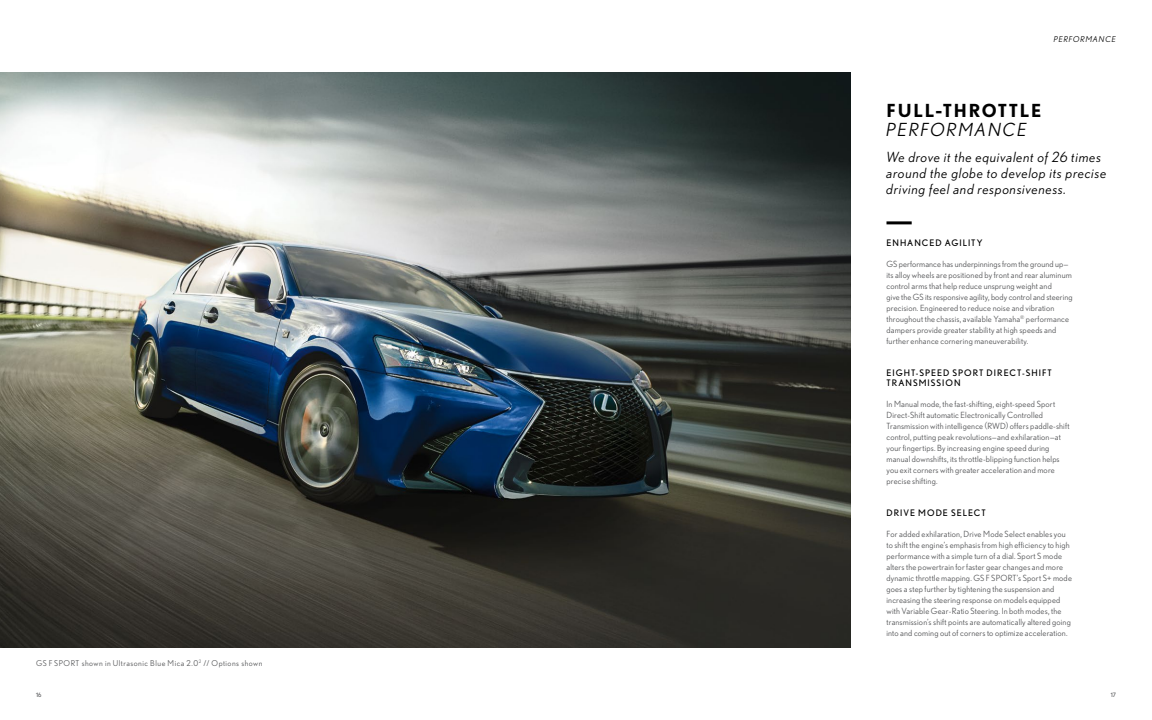
<style>
.page{position:relative;width:1152px;height:720px;background:#fff}
.page>*{position:absolute;margin:0;border:0;box-sizing:border-box;transform-origin:0 0}
.t1{font:700 18px "Nobel";letter-spacing:.1em;color:#000}
.t2{font:italic 18px "Nobel";letter-spacing:.1em;color:#000}
.t3{font:italic 14px/16px "Nobel";letter-spacing:.05em;color:#000}
.t4{font:9px/9.5px "Nobel";letter-spacing:.11em;color:#000}
.t5{font:8.5px/11px "Nobel";letter-spacing:.02em;color:#58595b}
.t6{font:8px "Nobel";letter-spacing:.06em;color:#58595b}
.t7{font:italic 8px "Nobel";letter-spacing:.1em;color:#000}
.t8{font:6px "Nobel";color:#58595b}
</style>
<div class="page">
<img style="left:0;top:72px;width:850px;height:576px">
<hr style="left:886px;top:221px;width:26px;height:3px;background:#000">
<p class="t7" style="left:1054px;top:34px;width:64px">PERFORMANCE</p>
<h1 class="t1" style="left:887px;top:99px;width:156px">FULL-THROTTLE</h1>
<h1 class="t2" style="left:887px;top:119px;width:142px">PERFORMANCE</h1>
<h2 class="t3" style="left:887px;top:149px;width:221px">We drove it the equivalent of 26 times around the globe to develop its precise driving feel and responsiveness.</h2>
<p class="t6" style="left:36px;top:659px;width:228px">GS F SPORT shown in Ultrasonic Blue Mica 2.0<sup>2</sup> // Options shown</p>
<p class="t4" style="left:886px;top:237px;width:98px">ENHANCED AGILITY</p>
<p class="t5" style="left:886px;top:258px;width:188px">GS performance has underpinnings from the ground up— its alloy wheels are positioned by front and rear aluminum control arms that help reduce unsprung weight and<br>give the GS its responsive agility, body control and steering precision. Engineered to reduce noise and vibration throughout the chassis, available Yamaha<sup>®</sup> performance dampers provide greater stability at high speeds and further enhance cornering maneuverability.</p>
<p class="t4" style="left:886px;top:368px;width:167px">EIGHT-SPEED SPORT DIRECT-SHIFT<br>TRANSMISSION</p>
<p class="t5" style="left:886px;top:398px;width:185px">In Manual mode, the fast-shifting, eight-speed Sport Direct-Shift automatic Electronically Controlled Transmission with intelligence (RWD) offers paddle-shift control, putting peak revolutions—and exhilaration—at your fingertips. By increasing engine speed during manual downshifts, its throttle-blipping function helps you exit corners with greater acceleration and more precise shifting.</p>
<p class="t4" style="left:886px;top:508px;width:101px">DRIVE MODE SELECT</p>
<p class="t5" style="left:886px;top:529px;width:187px">For added exhilaration, Drive Mode Select enables you to shift the engine’s emphasis from high efficiency to high performance with a simple turn of a dial. Sport S mode alters the powertrain for faster gear changes and more dynamic throttle mapping. GS F SPORT’s Sport S+ mode goes a step further by tightening the suspension and increasing the steering response on models equipped with Variable Gear-Ratio Steering. In both modes, the transmission’s shift points are automatically altered going into and coming out of corners to optimize acceleration.</p>
<p class="t8" style="left:36px;top:692px;width:7px">16</p>
<p class="t8" style="left:1111px;top:692px;width:7px">17</p>
</div>
